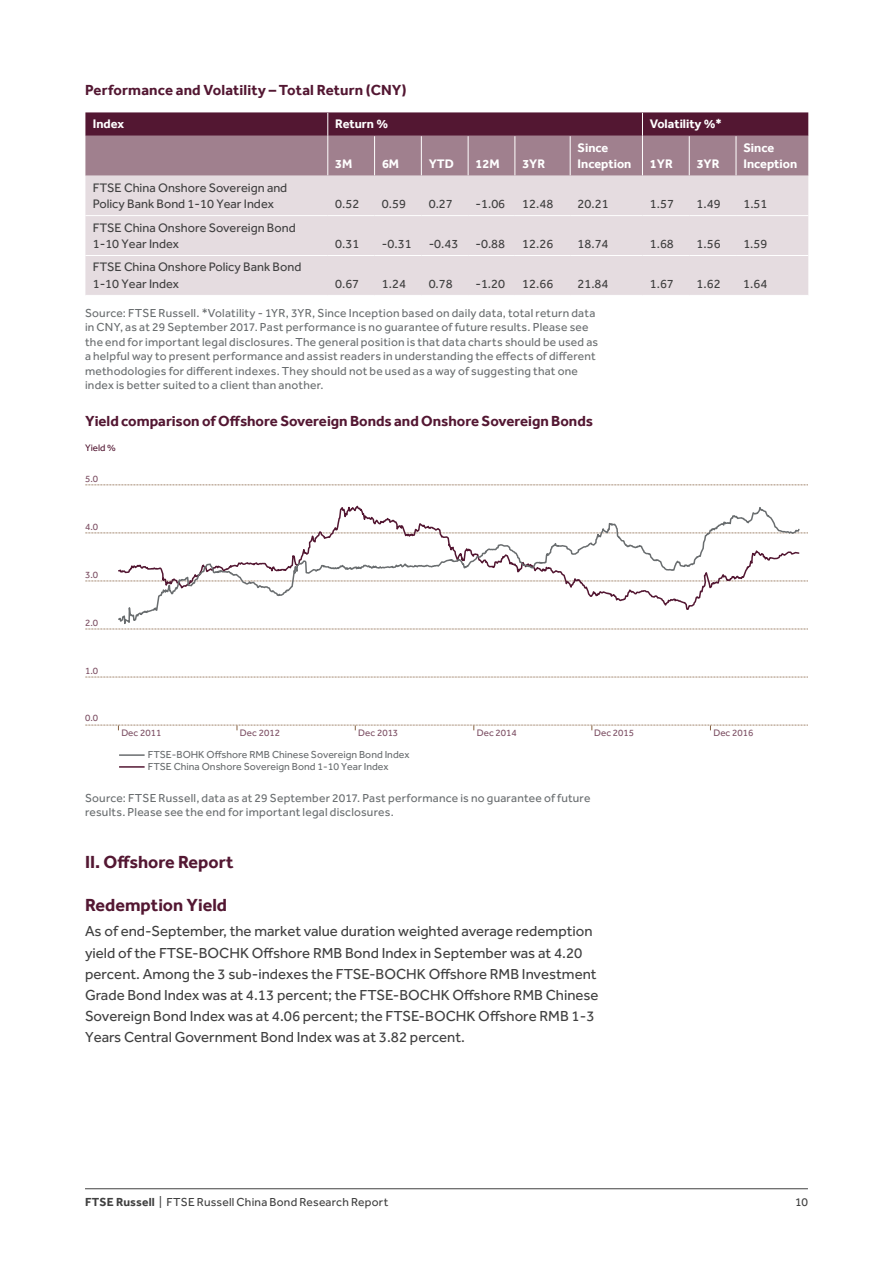
<style>
.page{position:relative;width:893px;height:1263px;background:#fff}
.page>*{position:absolute;margin:0;border:0;box-sizing:border-box;transform-origin:0 0}
.t1{font:700 18px "Effra";color:#531732}
.t2{font:15px/21px "Effra";color:#404040}
.t3{font:700 15px "Effra";color:#531732}
.t4{font:12.75px/16.5px "Effra";color:#404040}
.t5{font:700 12.75px/16.5px "Effra";color:#fff}
.t6{font:12px/14.4px "Effra";letter-spacing:.02em;color:#696d6f}
.t7{font:12px "Effra";letter-spacing:.015em;color:#404040}
.t8{font:10.5px/12px "Effra";color:#696d6f}
.t9{font:9.75px "Effra";color:#7e5165}
.t10{font:9.75px "Effra";color:#531732}
.s1{font-weight:700}
</style>
<div class="page">
<hr style="left:85px;top:1188px;width:723px;height:1px;background:#404040">
<div style="left:85px;top:176px;width:723px;height:119px;background:#e5dce0"></div>
<hr style="left:85px;top:215px;width:243px;height:1px;background:#fff">
<hr style="left:328px;top:215px;width:47px;height:1px;background:#fff">
<hr style="left:375px;top:215px;width:46px;height:1px;background:#fff">
<hr style="left:421px;top:215px;width:47px;height:1px;background:#fff">
<hr style="left:468px;top:215px;width:47px;height:1px;background:#fff">
<hr style="left:515px;top:215px;width:55px;height:1px;background:#fff">
<hr style="left:570px;top:215px;width:72px;height:1px;background:#fff">
<hr style="left:642px;top:215px;width:47px;height:1px;background:#fff">
<hr style="left:689px;top:215px;width:47px;height:1px;background:#fff">
<hr style="left:736px;top:215px;width:72px;height:1px;background:#fff">
<hr style="left:85px;top:255px;width:243px;height:1px;background:#fff">
<hr style="left:328px;top:255px;width:47px;height:1px;background:#fff">
<hr style="left:375px;top:255px;width:46px;height:1px;background:#fff">
<hr style="left:421px;top:255px;width:47px;height:1px;background:#fff">
<hr style="left:468px;top:255px;width:47px;height:1px;background:#fff">
<hr style="left:515px;top:255px;width:55px;height:1px;background:#fff">
<hr style="left:570px;top:255px;width:72px;height:1px;background:#fff">
<hr style="left:642px;top:255px;width:47px;height:1px;background:#fff">
<hr style="left:689px;top:255px;width:47px;height:1px;background:#fff">
<hr style="left:736px;top:255px;width:72px;height:1px;background:#fff">
<svg style="left:85px;top:112px;width:723px;height:64px;background:#855c6e"></svg>
<hr style="left:327px;top:136px;width:1px;height:39px;background:#fff">
<hr style="left:374px;top:136px;width:1px;height:39px;background:#fff">
<hr style="left:421px;top:136px;width:1px;height:39px;background:#fff">
<hr style="left:468px;top:136px;width:1px;height:39px;background:#fff">
<hr style="left:514px;top:136px;width:1px;height:39px;background:#fff">
<hr style="left:570px;top:136px;width:1px;height:39px;background:#fff">
<hr style="left:642px;top:136px;width:1px;height:39px;background:#fff">
<hr style="left:689px;top:136px;width:1px;height:39px;background:#fff">
<hr style="left:736px;top:136px;width:1px;height:39px;background:#fff">
<svg style="left:85px;top:485px;width:723px;height:1px"></svg>
<svg style="left:85px;top:533px;width:723px;height:1px"></svg>
<svg style="left:85px;top:581px;width:723px;height:1px"></svg>
<svg style="left:85px;top:629px;width:723px;height:1px"></svg>
<svg style="left:85px;top:677px;width:723px;height:1px"></svg>
<hr style="left:119px;top:754px;width:26px;height:2px;background:#696d6f">
<hr style="left:119px;top:766px;width:26px;height:2px;background:#531732">
<svg style="left:85px;top:725px;width:723px;height:5px"></svg>
<svg style="left:117px;top:484px;width:684px;height:140px"></svg>
<p class="t3" style="left:85px;top:81px;width:323px">Performance and Volatility – Total Return (CNY)</p>
<p class="t5" style="left:93px;top:116px;width:33px">Index</p>
<p class="t5" style="left:335px;top:116px;width:54px">Return %</p>
<p class="t5" style="left:650px;top:116px;width:73px">Volatility %*</p>
<p class="t5" style="left:335px;top:156px;width:19px">3M</p>
<p class="t5" style="left:382px;top:156px;width:19px">6M</p>
<p class="t5" style="left:429px;top:156px;width:27px">YTD</p>
<p class="t5" style="left:476px;top:156px;width:26px">12M</p>
<p class="t5" style="left:522px;top:156px;width:24px">3YR</p>
<p class="t5" style="left:578px;top:139px;width:55px">Since<br>Inception</p>
<p class="t5" style="left:650px;top:156px;width:24px">1YR</p>
<p class="t5" style="left:697px;top:156px;width:24px">3YR</p>
<p class="t5" style="left:743px;top:139px;width:55px">Since<br>Inception</p>
<p class="t4" style="left:93px;top:179px;width:196px">FTSE China Onshore Sovereign and<br>Policy Bank Bond 1-10 Year Index</p>
<p class="t4" style="left:93px;top:219px;width:204px">FTSE China Onshore Sovereign Bond<br>1-10 Year Index</p>
<p class="t4" style="left:335px;top:195px;width:26px">0.52</p>
<p class="t4" style="left:382px;top:195px;width:26px">0.59</p>
<p class="t4" style="left:429px;top:195px;width:26px">0.27</p>
<p class="t4" style="left:475px;top:195px;width:31px">-1.06</p>
<p class="t4" style="left:522px;top:195px;width:33px">12.48</p>
<p class="t4" style="left:578px;top:195px;width:33px">20.21</p>
<p class="t4" style="left:650px;top:195px;width:26px">1.57</p>
<p class="t4" style="left:697px;top:195px;width:26px">1.49</p>
<p class="t4" style="left:743px;top:195px;width:26px">1.51</p>
<p class="t4" style="left:335px;top:235px;width:26px">0.31</p>
<p class="t4" style="left:382px;top:235px;width:31px">-0.31</p>
<p class="t4" style="left:429px;top:235px;width:31px">-0.43</p>
<p class="t4" style="left:475px;top:235px;width:31px">-0.88</p>
<p class="t4" style="left:522px;top:235px;width:33px">12.26</p>
<p class="t4" style="left:577px;top:235px;width:33px">18.74</p>
<p class="t4" style="left:650px;top:235px;width:26px">1.68</p>
<p class="t4" style="left:697px;top:235px;width:26px">1.56</p>
<p class="t4" style="left:743px;top:235px;width:26px">1.59</p>
<p class="t4" style="left:93px;top:259px;width:210px">FTSE China Onshore Policy Bank Bond<br>1-10 Year Index</p>
<p class="t4" style="left:335px;top:275px;width:26px">0.67</p>
<p class="t4" style="left:382px;top:275px;width:26px">1.24</p>
<p class="t4" style="left:429px;top:275px;width:26px">0.78</p>
<p class="t4" style="left:475px;top:275px;width:31px">-1.20</p>
<p class="t4" style="left:522px;top:275px;width:33px">12.66</p>
<p class="t4" style="left:577px;top:275px;width:33px">21.84</p>
<p class="t4" style="left:650px;top:275px;width:26px">1.67</p>
<p class="t4" style="left:696px;top:275px;width:26px">1.62</p>
<p class="t4" style="left:743px;top:275px;width:26px">1.64</p>
<p class="t6" style="left:85px;top:306px;width:515px">Source: FTSE Russell. *Volatility - 1YR, 3YR, Since Inception based on daily data, total return data in CNY, as at 29 September 2017. Past performance is no guarantee of future results. Please see the end for important legal disclosures. The general position is that data charts should be used as a helpful way to present performance and assist readers in understanding the effects of different methodologies for different indexes. They should not be used as a way of suggesting that one index is better suited to a client than another.</p>
<p class="t3" style="left:85px;top:412px;width:509px">Yield comparison of Offshore Sovereign Bonds and Onshore Sovereign Bonds</p>
<p class="t10" style="left:85px;top:442px;width:32px">Yield %</p>
<p class="t9" style="left:85px;top:473px;width:15px">5.0</p>
<p class="t9" style="left:85px;top:521px;width:15px">4.0</p>
<p class="t9" style="left:85px;top:569px;width:15px">3.0</p>
<p class="t9" style="left:85px;top:617px;width:15px">2.0</p>
<p class="t9" style="left:85px;top:665px;width:15px">1.0</p>
<p class="t9" style="left:85px;top:712px;width:15px">0.0</p>
<p class="t9" style="left:121px;top:727px;width:42px">Dec 2011</p>
<p class="t9" style="left:240px;top:727px;width:42px">Dec 2012</p>
<p class="t9" style="left:358px;top:727px;width:42px">Dec 2013</p>
<p class="t9" style="left:477px;top:727px;width:42px">Dec 2014</p>
<p class="t9" style="left:594px;top:727px;width:42px">Dec 2015</p>
<p class="t9" style="left:713px;top:727px;width:42px">Dec 2016</p>
<p class="t8" style="left:148px;top:749px;width:263px">FTSE-BOHK Offshore RMB Chinese Sovereign Bond Index<br>FTSE China Onshore Sovereign Bond 1-10 Year Index</p>
<p class="t6" style="left:85px;top:790px;width:507px">Source: FTSE Russell, data as at 29 September 2017. Past performance is no guarantee of future results. Please see the end for important legal disclosures.</p>
<h1 class="t1" style="left:85px;top:851px;width:150px">II. Offshore Report</h1>
<h1 class="t1" style="left:85px;top:894px;width:144px">Redemption Yield</h1>
<p class="t2" style="left:85px;top:921px;width:515px">As of end-September, the market value duration weighted average redemption yield of the FTSE-BOCHK Offshore RMB Bond Index in September was at 4.20 percent. Among the 3 sub-indexes the FTSE-BOCHK Offshore RMB Investment Grade Bond Index was at 4.13 percent; the FTSE-BOCHK Offshore RMB Chinese Sovereign Bond Index was at 4.06 percent; the FTSE-BOCHK Offshore RMB 1-3<br>Years Central Government Bond Index was at 3.82 percent.</p>
<p class="t7" style="left:85px;top:1195px;width:305px"><span class="s1">FTSE Russell</span> | FTSE Russell China Bond Research Report</p>
<p class="t7" style="left:795px;top:1195px;width:14px">10</p>
</div>
